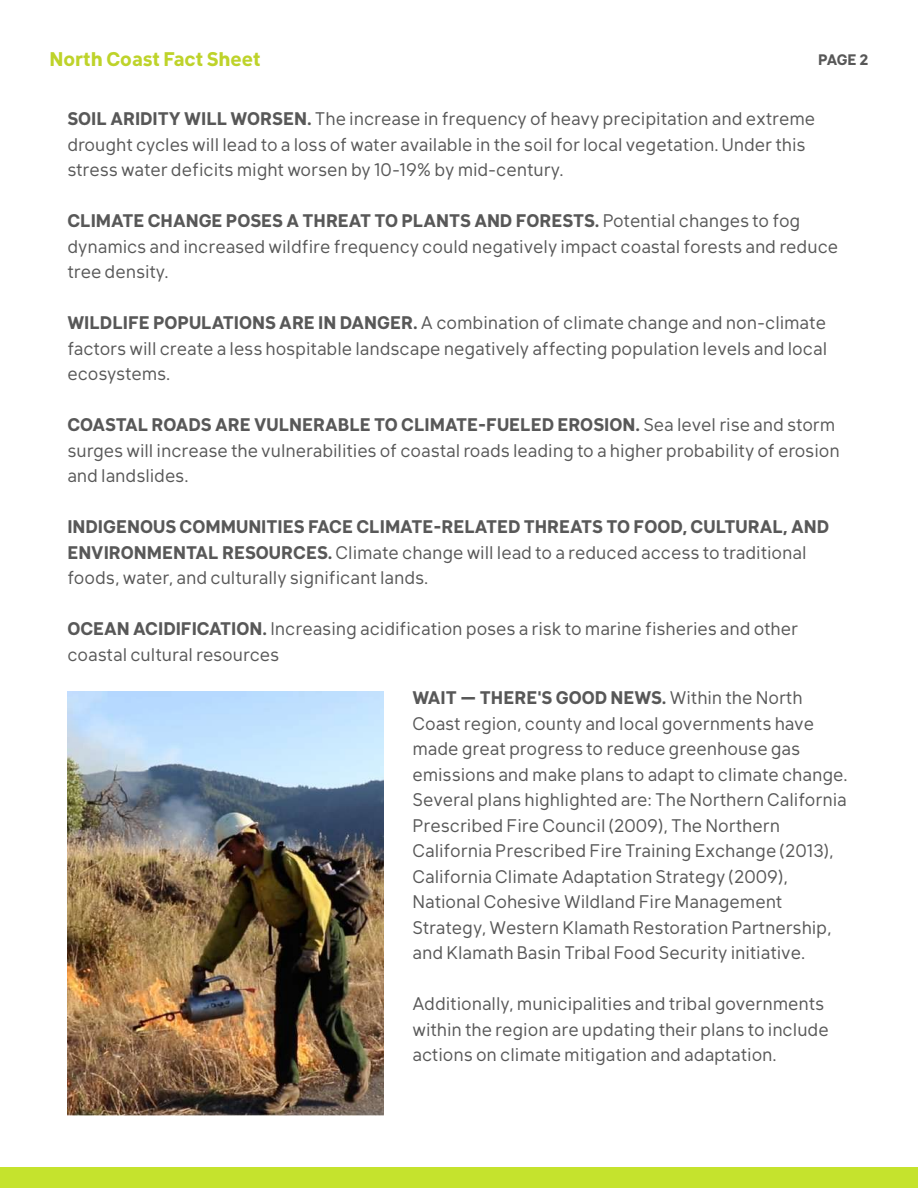
<style>
.page{position:relative;width:918px;height:1188px;background:#fff}
.page>*{position:absolute;margin:0;border:0;box-sizing:border-box;transform-origin:0 0}
.t1{font:700 19.5px "Klima";color:#bed32a}
.t2{font:18px/25.5px "Klima";color:#585858}
.t3{font:700 15px "Klima";color:#585858}
.s1{font-weight:700}
</style>
<div class="page">
<div style="left:0;top:1167px;width:918px;height:21px;background:#c5e32d"></div>
<img style="left:68px;top:692px;width:315px;height:424px">
<p class="t1" style="left:50px;top:42px;width:212px">North Coast Fact Sheet</p>
<p class="t3" style="left:818px;top:47px;width:52px">PAGE 2</p>
<p class="t2" style="left:67px;top:104px;width:749px"><span class="s1">SOIL ARIDITY WILL WORSEN.</span> The increase in frequency of heavy precipitation and extreme drought cycles will lead to a loss of water available in the soil for local vegetation. Under this stress water deficits might worsen by 10-19% by mid-century.</p>
<p class="t2" style="left:67px;top:206px;width:772px"><span class="s1">CLIMATE CHANGE POSES A THREAT TO PLANTS AND FORESTS.</span> Potential changes to fog dynamics and increased wildfire frequency could negatively impact coastal forests and reduce tree density.</p>
<p class="t2" style="left:67px;top:308px;width:761px;text-align:justify"><span class="s1">WILDLIFE POPULATIONS ARE IN DANGER.</span> A combination of climate change and non-climate factors will create a less hospitable landscape negatively affecting population levels and local ecosystems.</p>
<p class="t2" style="left:67px;top:410px;width:774px"><span class="s1">COASTAL ROADS ARE VULNERABLE TO CLIMATE-FUELED EROSION.</span> Sea level rise and storm surges will increase the vulnerabilities of coastal roads leading to a higher probability of erosion and landslides.</p>
<p class="t2" style="left:67px;top:512px;width:763px"><span class="s1">INDIGENOUS COMMUNITIES FACE CLIMATE-RELATED THREATS TO FOOD, CULTURAL, AND<br>ENVIRONMENTAL RESOURCES.</span> Climate change will lead to a reduced access to traditional foods, water, and culturally significant lands.</p>
<p class="t2" style="left:67px;top:614px;width:732px"><span class="s1">OCEAN ACIDIFICATION.</span> Increasing acidification poses a risk to marine fisheries and other coastal cultural resources</p>
<p class="t2" style="left:412px;top:683px;width:437px"><span class="s1">WAIT — THERE'S GOOD NEWS.</span> Within the North Coast region, county and local governments have made great progress to reduce greenhouse gas emissions and make plans to adapt to climate change.<br>Several plans highlighted are: The Northern California Prescribed Fire Council (2009), The Northern California Prescribed Fire Training Exchange (2013), California Climate Adaptation Strategy (2009), National Cohesive Wildland Fire Management Strategy, Western Klamath Restoration Partnership, and Klamath Basin Tribal Food Security initiative.</p>
<p class="t2" style="left:412px;top:989px;width:418px">Additionally, municipalities and tribal governments within the region are updating their plans to include actions on climate mitigation and adaptation.</p>
</div>
